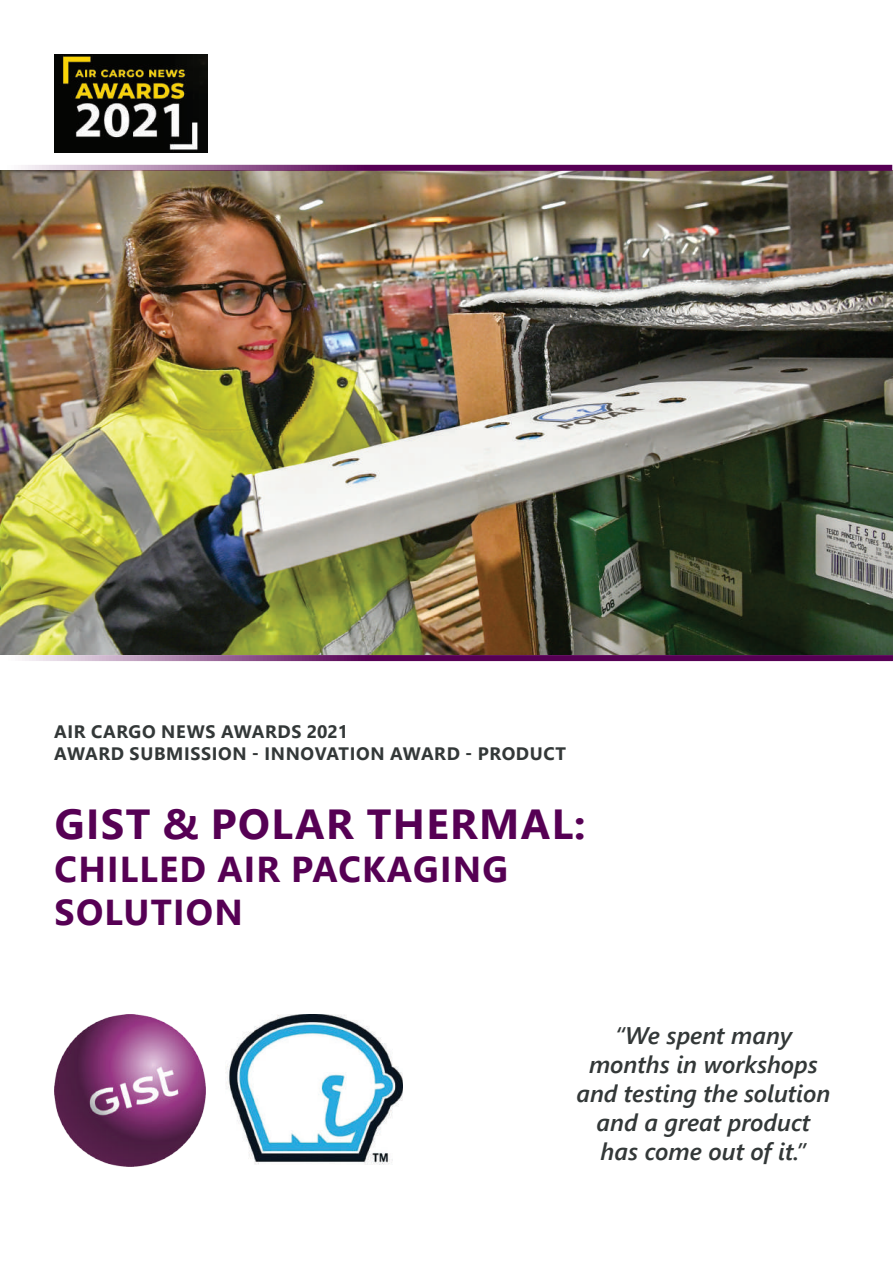
<style>
.page{position:relative;width:893px;height:1263px;background:#fff}
.page>*{position:absolute;margin:0;border:0;box-sizing:border-box;transform-origin:0 0}
.t1{font:700 42px "Segoe UI";letter-spacing:.035em;color:#560054}
.t2{font:700 36px/43.2px "Segoe UI";letter-spacing:.035em;color:#560054}
.t3{font:italic 600 24px/28.8px "Segoe UI";color:#333838;text-align:center}
.t4{font:700 18px/21.6px "Segoe UI";letter-spacing:.035em;color:#333838}
</style>
<div class="page">
<img style="left:54px;top:1014px;width:152px;height:152px">
<img style="left:54px;top:54px;width:153px;height:99px">
<img style="left:0;top:171px;width:893px;height:484px">
<img style="left:226px;top:1014px;width:177px;height:151px">
<svg style="left:22px;top:655px;width:871px;height:6px;background:#773275"></svg>
<svg style="left:0;top:165px;width:892px;height:6px;background:#753372"></svg>
<p class="t4" style="left:54px;top:719px;width:513px">AIR CARGO NEWS AWARDS 2021<br>AWARD SUBMISSION - INNOVATION AWARD - PRODUCT</p>
<h1 class="t1" style="left:55px;top:784px;width:532px">GIST &amp; POLAR THERMAL:</h1>
<h2 class="t2" style="left:55px;top:844px;width:455px">CHILLED AIR PACKAGING<br>SOLUTION</h2>
<p class="t3" style="left:576px;top:1018px;width:256px">“We spent many months in workshops and testing the solution and a great product has come out of it.”</p>
</div>
